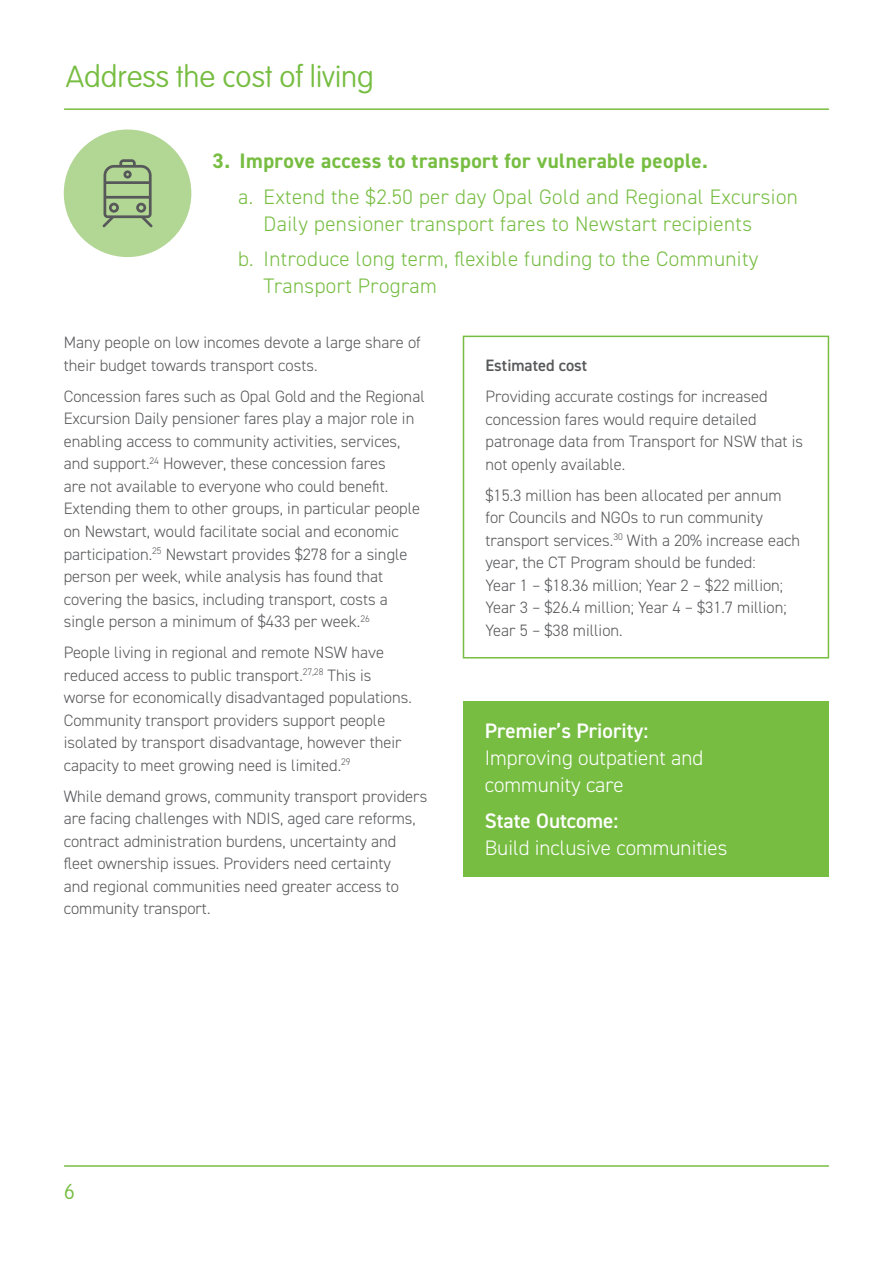
<style>
.page{position:relative;width:893px;height:1263px;background:#fff}
.page>*{position:absolute;margin:0;border:0;box-sizing:border-box;transform-origin:0 0}
.t1{font:100 30px "VAG Rounded Std";color:#77bd42}
.t2{font:300 21px/27px "DIN2014";letter-spacing:.02em;color:#77bd42}
.t3{font:300 21px/27px "DIN2014";color:#fff}
.t4{font:700 21px "DIN2014";letter-spacing:.02em;color:#77bd42}
.t5{font:100 21px "VAG Rounded Std";color:#77bd42}
.t6{font:300 16.5px/22.5px "DIN2014";color:#57585a}
.t7{font:600 16.5px "DIN2014";color:#57585a}
.s1{font-weight:600}
</style>
<div class="page">
<hr style="left:65px;top:1165px;width:763px;height:2px;background:#77bd42">
<hr style="left:65px;top:108px;width:763px;height:2px;background:#77bd42">
<div style="left:463px;top:336px;width:366px;height:322px;border:2px solid #77bd42"></div>
<div style="left:463px;top:701px;width:366px;height:175px;background:#77bd42"></div>
<div style="left:64px;top:129px;width:127px;height:128px;background:#b2d693;border-radius:50%"></div>
<svg style="left:102px;top:159px;width:51px;height:68px"></svg>
<p class="t1" style="left:66px;top:59px;width:310px">Address the cost of living</p>
<p class="t4" style="left:213px;top:147px;width:497px">3. Improve access to transport for vulnerable people.</p>
<p class="t2" style="left:264px;top:183px;width:536px;text-indent:-26px">a. Extend the $2.50 per day Opal Gold and Regional Excursion<br>Daily pensioner transport fares to Newstart recipients</p>
<p class="t2" style="left:264px;top:245px;width:496px;text-indent:-26px">b. Introduce long term, flexible funding to the Community<br>Transport Program</p>
<p class="t6" style="left:64px;top:332px;width:359px">Many people on low incomes devote a large share of their budget towards transport costs.</p>
<p class="t6" style="left:64px;top:385px;width:362px">Concession fares such as Opal Gold and the Regional Excursion Daily pensioner fares play a major role in enabling access to community activities, services, and support.<sup>24</sup> However, these concession fares<br>are not available to everyone who could benefit.<br>Extending them to other groups, in particular people on Newstart, would facilitate social and economic participation.<sup>25</sup> Newstart provides $278 for a single person per week, while analysis has found that covering the basics, including transport, costs a single person a minimum of $433 per week.<sup>26</sup></p>
<p class="t6" style="left:64px;top:641px;width:350px">People living in regional and remote NSW have reduced access to public transport.<sup>27,28</sup> This is worse for economically disadvantaged populations.<br>Community transport providers support people isolated by transport disadvantage, however their capacity to meet growing need is limited.<sup>29</sup></p>
<p class="t6" style="left:64px;top:785px;width:365px">While demand grows, community transport providers are facing challenges with NDIS, aged care reforms, contract administration burdens, uncertainty and fleet ownership issues. Providers need certainty<br>and regional communities need greater access to community transport.</p>
<p class="t7" style="left:485px;top:355px;width:103px">Estimated cost</p>
<p class="t6" style="left:485px;top:385px;width:319px">Providing accurate costings for increased concession fares would require detailed patronage data from Transport for NSW that is not openly available.</p>
<p class="t6" style="left:485px;top:484px;width:316px">$15.3 million has been allocated per annum for Councils and NGOs to run community transport services.<sup>30</sup> With a 20% increase each year, the CT Program should be funded:<br>Year 1 – $18.36 million; Year 2 – $22 million; Year 3 – $26.4 million; Year 4 – $31.7 million; Year 5 – $38 million.</p>
<p class="t3" style="left:485px;top:718px;width:220px"><span class="s1">Premier’s Priority:<br></span>Improving outpatient and community care</p>
<p class="t3" style="left:485px;top:807px;width:244px"><span class="s1">State Outcome:<br></span>Build inclusive communities</p>
<p class="t5" style="left:64px;top:1180px;width:13px">6</p>
</div>
